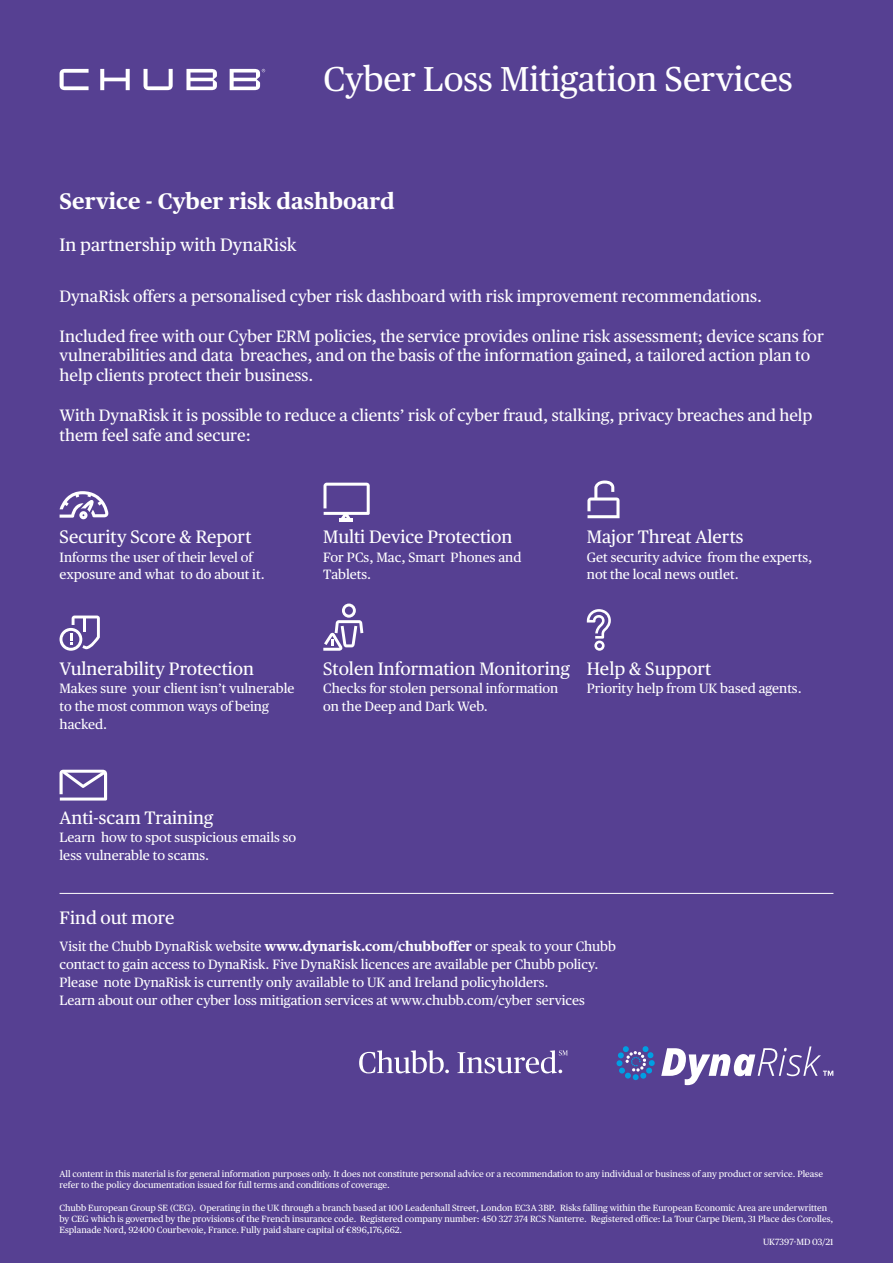
<style>
.page{position:relative;width:893px;height:1263px;background:#564092}
.page>*{position:absolute;margin:0;border:0;box-sizing:border-box;transform-origin:0 0}
.t1{font:34.5px "Chubb Publico Text";color:#fff}
.t2{font:700 22.5px "Chubb Publico Text";color:#fff}
.t3{font:18px "Chubb Publico Text";color:#fff}
.t4{font:16.5px/19.8px "Chubb Publico Text";color:#fff}
.t5{font:13.5px/18px "Chubb Publico Text";color:#fff}
.t6{font:9px/11.2px "Chubb Publico Text";color:#fff}
.s1{font-weight:700}
</style>
<div class="page">
<hr style="left:60px;top:893px;width:773px;height:1px;background:#fff">
<svg style="left:587px;top:609px;width:24px;height:42px"></svg>
<svg style="left:60px;top:69px;width:70px;height:21px"></svg>
<svg style="left:144px;top:69px;width:29px;height:21px"></svg>
<svg style="left:186px;top:69px;width:31px;height:21px"></svg>
<svg style="left:230px;top:69px;width:35px;height:21px"></svg>
<hr style="left:339px;top:518px;width:14px;height:3px;background:#fff">
<svg style="left:323px;top:483px;width:47px;height:35px"></svg>
<svg style="left:587px;top:480px;width:33px;height:38px"></svg>
<svg style="left:60px;top:491px;width:48px;height:28px"></svg>
<svg style="left:60px;top:615px;width:40px;height:36px"></svg>
<svg style="left:323px;top:603px;width:40px;height:48px"></svg>
<svg style="left:60px;top:770px;width:47px;height:30px"></svg>
<svg style="left:359px;top:1050px;width:90px;height:23px"></svg>
<svg style="left:457px;top:1050px;width:111px;height:23px"></svg>
<svg style="left:616px;top:1046px;width:39px;height:34px"></svg>
<svg style="left:661px;top:1046px;width:172px;height:39px"></svg>
<h1 class="t1" style="left:323px;top:53px;width:471px">Cyber Loss Mitigation Services</h1>
<h2 class="t2" style="left:60px;top:184px;width:337px">Service - Cyber risk dashboard</h2>
<p class="t3" style="left:60px;top:231px;width:239px">In partnership with DynaRisk</p>
<p class="t4" style="left:60px;top:285px;width:704px">DynaRisk offers a personalised cyber risk dashboard with risk improvement recommendations.</p>
<p class="t4" style="left:60px;top:325px;width:766px">Included free with our Cyber ERM policies, the service provides online risk assessment; device scans for vulnerabilities and data breaches, and on the basis of the information gained, a tailored action plan to help clients protect their business.</p>
<p class="t4" style="left:60px;top:404px;width:754px">With DynaRisk it is possible to reduce a clients’ risk of cyber fraud, stalking, privacy breaches and help them feel safe and secure:</p>
<p class="t3" style="left:60px;top:524px;width:193px">Security Score &amp; Report</p>
<p class="t5" style="left:60px;top:547px;width:207px">Informs the user of their level of exposure and what to do about it.</p>
<p class="t3" style="left:323px;top:524px;width:191px">Multi Device Protection</p>
<p class="t5" style="left:323px;top:547px;width:200px">For PCs, Mac, Smart Phones and<br>Tablets.</p>
<p class="t3" style="left:587px;top:524px;width:158px">Major Threat Alerts</p>
<p class="t5" style="left:587px;top:547px;width:227px">Get security advice from the experts, not the local news outlet.</p>
<p class="t3" style="left:60px;top:655px;width:196px">Vulnerability Protection</p>
<p class="t5" style="left:60px;top:678px;width:237px">Makes sure your client isn’t vulnerable to the most common ways of being hacked.</p>
<p class="t3" style="left:323px;top:655px;width:248px">Stolen Information Monitoring</p>
<p class="t5" style="left:323px;top:678px;width:237px">Checks for stolen personal information on the Deep and Dark Web.</p>
<p class="t3" style="left:587px;top:655px;width:126px">Help &amp; Support</p>
<p class="t5" style="left:587px;top:678px;width:216px">Priority help from UK based agents.</p>
<p class="t3" style="left:60px;top:804px;width:155px">Anti-scam Training</p>
<p class="t5" style="left:60px;top:827px;width:238px">Learn how to spot suspicious emails so less vulnerable to scams.</p>
<p class="t3" style="left:60px;top:904px;width:117px">Find out more</p>
<p class="t5" style="left:60px;top:936px;width:558px">Visit the Chubb DynaRisk website <span class="s1">www.dynarisk.com/chubboffer</span> or speak to your Chubb contact to gain access to DynaRisk. Five DynaRisk licences are available per Chubb policy.<br>Please note DynaRisk is currently only available to UK and Ireland policyholders.<br>Learn about our other cyber loss mitigation services at www.chubb.com/cyber services</p>
<p class="t6" style="left:60px;top:1168px;width:765px">All content in this material is for general information purposes only. It does not constitute personal advice or a recommendation to any individual or business of any product or service. Please refer to the policy documentation issued for full terms and conditions of coverage.</p>
<p class="t6" style="left:60px;top:1201px;width:775px">Chubb European Group SE (CEG). Operating in the UK through a branch based at 100 Leadenhall Street, London EC3A 3BP. Risks falling within the European Economic Area are underwritten by CEG which is governed by the provisions of the French insurance code. Registered company number: 450 327 374 RCS Nanterre. Registered office: La Tour Carpe Diem, 31 Place des Corolles,<br>Esplanade Nord, 92400 Courbevoie, France. Fully paid share capital of €896,176,662.</p>
<p class="t6" style="left:763px;top:1235px;width:72px">UK7397-MD 03/21</p>
</div>
